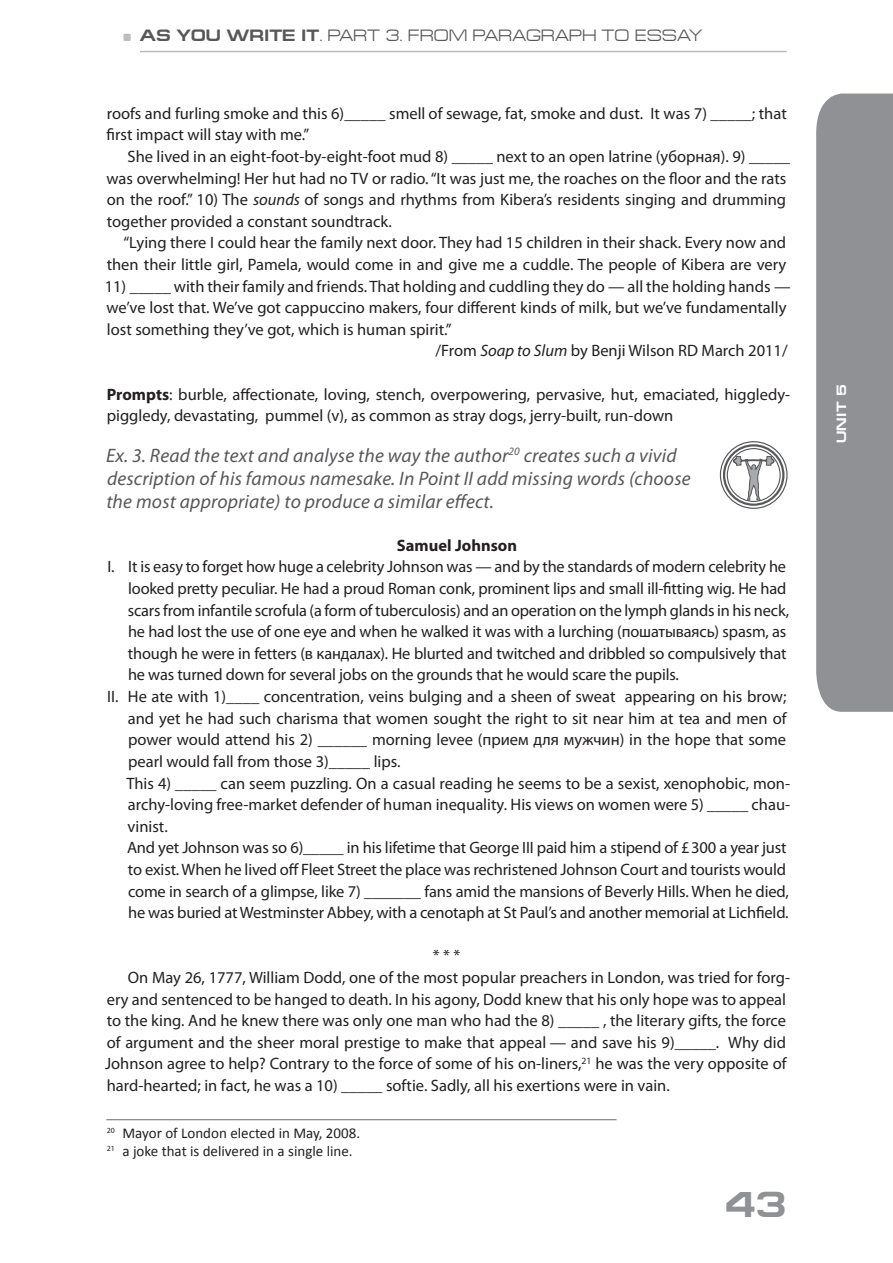
<style>
.page{position:relative;width:893px;height:1263px;background:#fff}
.page>*{position:absolute;margin:0;border:0;box-sizing:border-box;transform-origin:0 0}
.t1{font:700 36px "Europe Ext";color:#8f9194}
.t2{font:italic 19.5px/23.4px "Myriad Pro";letter-spacing:.01em;color:#57585a}
.t3{font:16.5px/21.6px "Myriad Pro";color:#231f20}
.t4{font:16.5px "Europe Ext";letter-spacing:-.005em;color:#57585a}
.t5{font:700 16.5px "Myriad Pro";color:#231f20}
.t6{font:15px/18px "Calibri";color:#231f20}
.t7{font:700 13.5px "Europe Ext";color:#fff}
.s1{font-weight:700}
.s2{font-style:italic}
</style>
<div class="page">
<svg style="left:816px;top:94px;width:77px;height:618px;background:#939598"></svg>
<div style="left:124px;top:34px;width:7px;height:7px;background:#bcbdc0"></div>
<hr style="left:140px;top:51px;width:647px;height:1px;background:#bcbdc0">
<hr style="left:106px;top:1119px;width:511px;height:1px;background:#6c6d70">
<div style="left:720px;top:441px;width:68px;height:68px;border:1px solid #57585a;border-radius:50%"></div>
<div style="left:727px;top:448px;width:54px;height:54px;border:1px solid #57585a;border-radius:50%"></div>
<div style="left:723px;top:444px;width:61px;height:62px;border:2px solid #57585a;border-radius:50%"></div>
<svg style="left:733px;top:456px;width:41px;height:53px"></svg>
<p class="t4" style="left:140px;top:30px;width:564px"><span class="s1">AS YOU WRITE IT</span>. PART 3. FROM PARAGRAPH TO ESSAY</p>
<p class="t3" style="left:107px;top:104px;width:682px">roofs and furling smoke and this 6)_____ smell of sewage, fat, smoke and dust. It was 7) _____; that first impact will stay with me.”</p>
<p class="t3" style="left:107px;top:147px;width:685px;text-indent:21px">She lived in an eight-foot-by-eight-foot mud 8) _____ next to an open latrine (уборная). 9) _____ was overwhelming! Her hut had no TV or radio. “It was just me, the roaches on the floor and the rats on the roof.” 10) The <span class="s2">sounds</span> of songs and rhythms from Kibera’s residents singing and drumming together provided a constant soundtrack.</p>
<p class="t3" style="left:107px;top:233px;width:681px;text-align:right">“Lying there I could hear the family next door. They had 15 children in their shack. Every now and then their little girl, Pamela, would come in and give me a cuddle. The people of Kibera are very</p>
<p class="t3" style="left:105px;top:277px;width:687px">11) _____ with their family and friends. That holding and cuddling they do — all the holding hands —</p>
<p class="t3" style="left:107px;top:298px;width:681px">we’ve lost that. We’ve got cappuccino makers, four different kinds of milk, but we’ve fundamentally</p>
<p class="t3" style="left:107px;top:320px;width:346px">lost something they’ve got, which is human spirit.”</p>
<p class="t3" style="left:436px;top:341px;width:354px">/From <span class="s2">Soap to Slum</span> by Benji Wilson RD March 2011/</p>
<p class="t3" style="left:107px;top:385px;width:685px"><span class="s1">Prompts</span>: burble, affectionate, loving, stench, overpowering, pervasive, hut, emaciated, higgledy&shy;piggledy, devastating, pummel (v), as common as stray dogs, jerry-built, run-down</p>
<p class="t2" style="left:106px;top:445px;width:586px">Ex. 3. Read the text and analyse the way the author<sup>20</sup> creates such a vivid description of his famous namesake. In Point II add missing words (choose the most appropriate) to produce a similar effect.</p>
<p class="t5" style="left:397px;top:539px;width:122px">Samuel Johnson</p>
<p class="t3" style="left:107px;top:557px;width:680px">I. It is easy to forget how huge a celebrity Johnson was — and by the standards of modern celebrity he</p>
<p class="t3" style="left:128px;top:579px;width:660px">looked pretty peculiar. He had a proud Roman conk, prominent lips and small ill-fitting wig. He had</p>
<p class="t3" style="left:128px;top:601px;width:663px">scars from infantile scrofula (a form of tuberculosis) and an operation on the lymph glands in his neck,</p>
<p class="t3" style="left:128px;top:622px;width:660px">he had lost the use of one eye and when he walked it was with a lurching (пошатываясь) spasm, as</p>
<p class="t3" style="left:128px;top:644px;width:660px">though he were in fetters (в кандалах). He blurted and twitched and dribbled so compulsively that</p>
<p class="t3" style="left:128px;top:665px;width:552px">he was turned down for several jobs on the grounds that he would scare the pupils.</p>
<p class="t3" style="left:107px;top:687px;width:681px">II. He ate with 1)____ concentration, veins bulging and a sheen of sweat appearing on his brow;</p>
<p class="t3" style="left:128px;top:709px;width:660px">and yet he had such charisma that women sought the right to sit near him at tea and men of</p>
<p class="t3" style="left:128px;top:730px;width:659px">power would attend his 2) ______ morning levee (прием для мужчин) in the hope that some</p>
<p class="t3" style="left:128px;top:752px;width:274px">pearl would fall from those 3)_____ lips.</p>
<p class="t3" style="left:126px;top:773px;width:665px">This 4) _____ can seem puzzling. On a casual reading he seems to be a sexist, xenophobic, mon-</p>
<p class="t3" style="left:128px;top:795px;width:664px">archy-loving free-market defender of human inequality. His views on women were 5) _____ chau-</p>
<p class="t3" style="left:128px;top:817px;width:42px">vinist.</p>
<p class="t3" style="left:127px;top:838px;width:661px">And yet Johnson was so 6)_____ in his lifetime that George III paid him a stipend of £ 300 a year just</p>
<p class="t3" style="left:128px;top:860px;width:660px">to exist. When he lived off Fleet Street the place was rechristened Johnson Court and tourists would</p>
<p class="t3" style="left:128px;top:881px;width:662px">come in search of a glimpse, like 7) _______ fans amid the mansions of Beverly Hills. When he died,</p>
<p class="t3" style="left:128px;top:903px;width:662px">he was buried at Westminster Abbey, with a cenotaph at St Paul’s and another memorial at Lichfield.</p>
<p class="t3" style="left:433px;top:946px;width:29px">* * *</p>
<p class="t3" style="left:128px;top:968px;width:664px">On May 26, 1777, William Dodd, one of the most popular preachers in London, was tried for forg-</p>
<p class="t3" style="left:107px;top:989px;width:681px">ery and sentenced to be hanged to death. In his agony, Dodd knew that his only hope was to appeal</p>
<p class="t3" style="left:107px;top:1011px;width:681px">to the king. And he knew there was only one man who had the 8) _____ , the literary gifts, the force</p>
<p class="t3" style="left:107px;top:1033px;width:681px">of argument and the sheer moral prestige to make that appeal — and save his 9)_____. Why did</p>
<p class="t3" style="left:105px;top:1054px;width:683px">Johnson agree to help? Contrary to the force of some of his on-liners,<sup>21</sup> he was the very opposite of</p>
<p class="t3" style="left:107px;top:1076px;width:565px">hard-hearted; in fact, he was a 10) _____ softie. Sadly, all his exertions were in vain.</p>
<p class="t6" style="left:107px;top:1125px;width:255px"><sup>20</sup> Mayor of London elected in May, 2008.<br><sup>21</sup> a joke that is delivered in a single line.</p>
<h1 class="t1" style="left:724px;top:1192px;width:64px">43</h1>
<p class="t7" style="left:837px;top:443px;width:60px;rotate:-90deg">UNIT 5</p>
</div>
